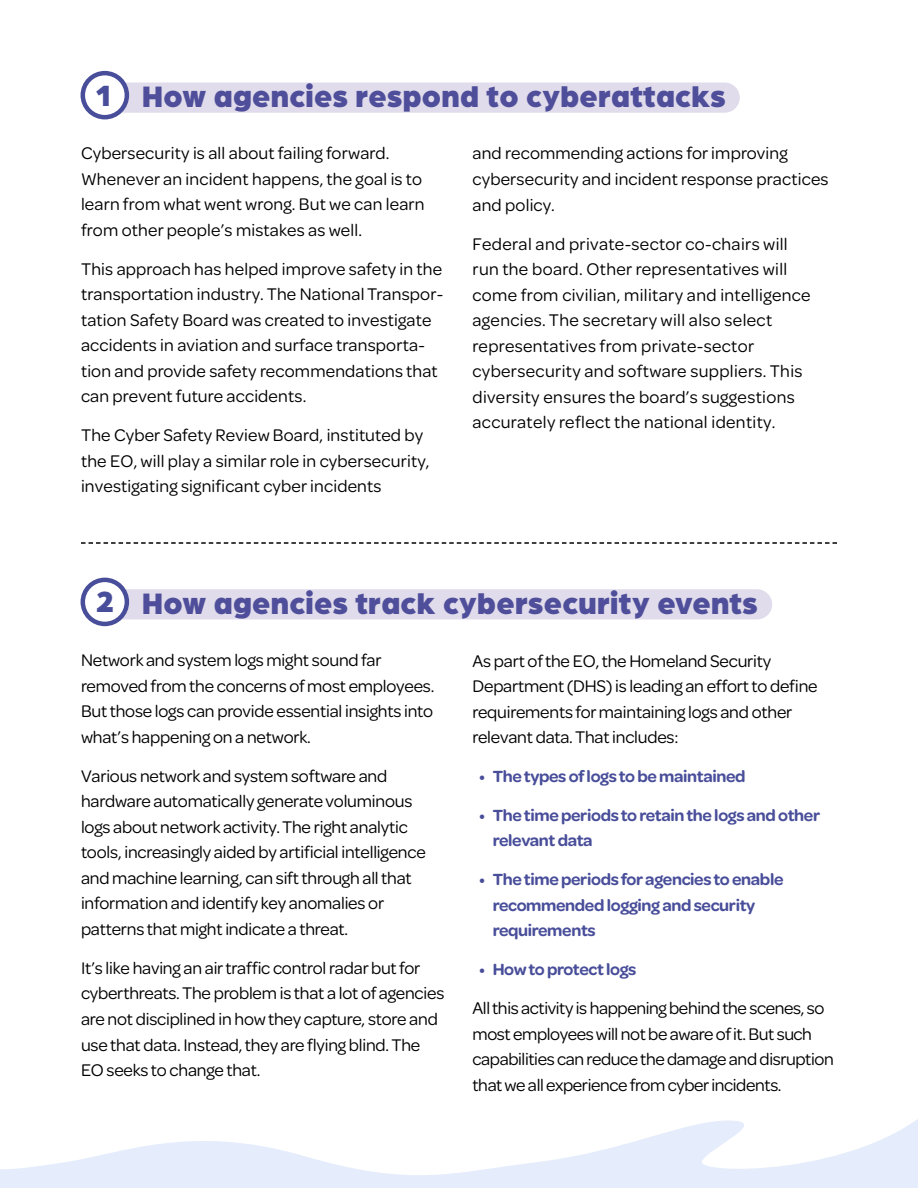
<style>
.page{position:relative;width:918px;height:1188px;background:#fff}
.page>*{position:absolute;margin:0;border:0;box-sizing:border-box;transform-origin:0 0}
.t1{font:900 31.5px "Arboria";letter-spacing:.01em;color:#494e9a}
.t2{font:900 31.2px "Arboria";color:#494e9a}
.t3{font:18px/25.5px "Omnes";letter-spacing:-.01em;color:#000}
.t4{font:18px/25.5px "Omnes";letter-spacing:.01em;color:#000}
.t5{font:18px/25.5px "Omnes";letter-spacing:.02em;color:#000}
.t6{font:600 17.25px/25.5px "Omnes";letter-spacing:-.02em;color:#494e9a}
</style>
<div class="page">
<svg style="left:81px;top:542px;width:756px;height:2px"></svg>
<div style="left:105px;top:83px;width:635px;height:30px;background:#e1dceb;border-radius:15px"></div>
<div style="left:105px;top:589px;width:667px;height:30px;background:#e1dceb;border-radius:15px"></div>
<div style="left:83px;top:73px;width:44px;height:44px;background:#fff;border-radius:50%"></div>
<div style="left:81px;top:71px;width:48px;height:48px;border:4px solid #494e9a;border-radius:50%"></div>
<div style="left:83px;top:580px;width:44px;height:44px;background:#fff;border-radius:50%"></div>
<div style="left:81px;top:578px;width:48px;height:48px;border:4px solid #494e9a;border-radius:50%"></div>
<svg style="left:0;top:1119px;width:918px;height:69px"></svg>
<h1 class="t1" style="left:142px;top:74px;width:586px">How agencies respond to cyberattacks</h1>
<p class="t4" style="left:81px;top:140px;width:345px">Cybersecurity is all about failing forward.<br>Whenever an incident happens, the goal is to learn from what went wrong. But we can learn from other people’s mistakes as well.</p>
<p class="t4" style="left:81px;top:255px;width:364px">This approach has helped improve safety in the transportation industry. The National Transpor&shy;tation Safety Board was created to investigate accidents in aviation and surface transporta&shy;tion and provide safety recommendations that can prevent future accidents.</p>
<p class="t4" style="left:81px;top:422px;width:350px">The Cyber Safety Review Board, instituted by the EO, will play a similar role in cybersecurity, investigating significant cyber incidents</p>
<h2 class="t2" style="left:95px;top:73px;width:19px">1</h2>
<p class="t4" style="left:472px;top:140px;width:358px">and recommending actions for improving cybersecurity and incident response practices and policy.</p>
<p class="t5" style="left:472px;top:230px;width:340px">Federal and private-sector co-chairs will run the board. Other representatives will come from civilian, military and intelligence agencies. The secretary will also select representatives from private-sector cybersecurity and software suppliers. This diversity ensures the board’s suggestions accurately reflect the national identity.</p>
<h1 class="t1" style="left:142px;top:581px;width:617px">How agencies track cybersecurity events</h1>
<p class="t3" style="left:81px;top:647px;width:355px">Network and system logs might sound far removed from the concerns of most employees.<br>But those logs can provide essential insights into what’s happening on a network.</p>
<p class="t3" style="left:81px;top:762px;width:346px">Various network and system software and hardware automatically generate voluminous logs about network activity. The right analytic tools, increasingly aided by artificial intelligence and machine learning, can sift through all that information and identify key anomalies or patterns that might indicate a threat.</p>
<p class="t3" style="left:81px;top:954px;width:365px">It’s like having an air traffic control radar but for cyberthreats. The problem is that a lot of agencies are not disciplined in how they capture, store and use that data. Instead, they are flying blind. The EO seeks to change that.</p>
<h2 class="t2" style="left:96px;top:579px;width:20px">2</h2>
<p class="t3" style="left:472px;top:647px;width:347px">As part of the EO, the Homeland Security Department (DHS) is leading an effort to define requirements for maintaining logs and other relevant data. That includes:</p>
<p class="t6" style="left:479px;top:762px;width:268px">• The types of logs to be maintained</p>
<p class="t6" style="left:493px;top:801px;width:329px;text-indent:-14px">• The time periods to retain the logs and other relevant data</p>
<p class="t6" style="left:493px;top:866px;width:292px;text-indent:-14px">• The time periods for agencies to enable recommended logging and security requirements</p>
<p class="t6" style="left:479px;top:956px;width:159px">• How to protect logs</p>
<p class="t3" style="left:472px;top:995px;width:363px">All this activity is happening behind the scenes, so most employees will not be aware of it. But such capabilities can reduce the damage and disruption that we all experience from cyber incidents.</p>
</div>
